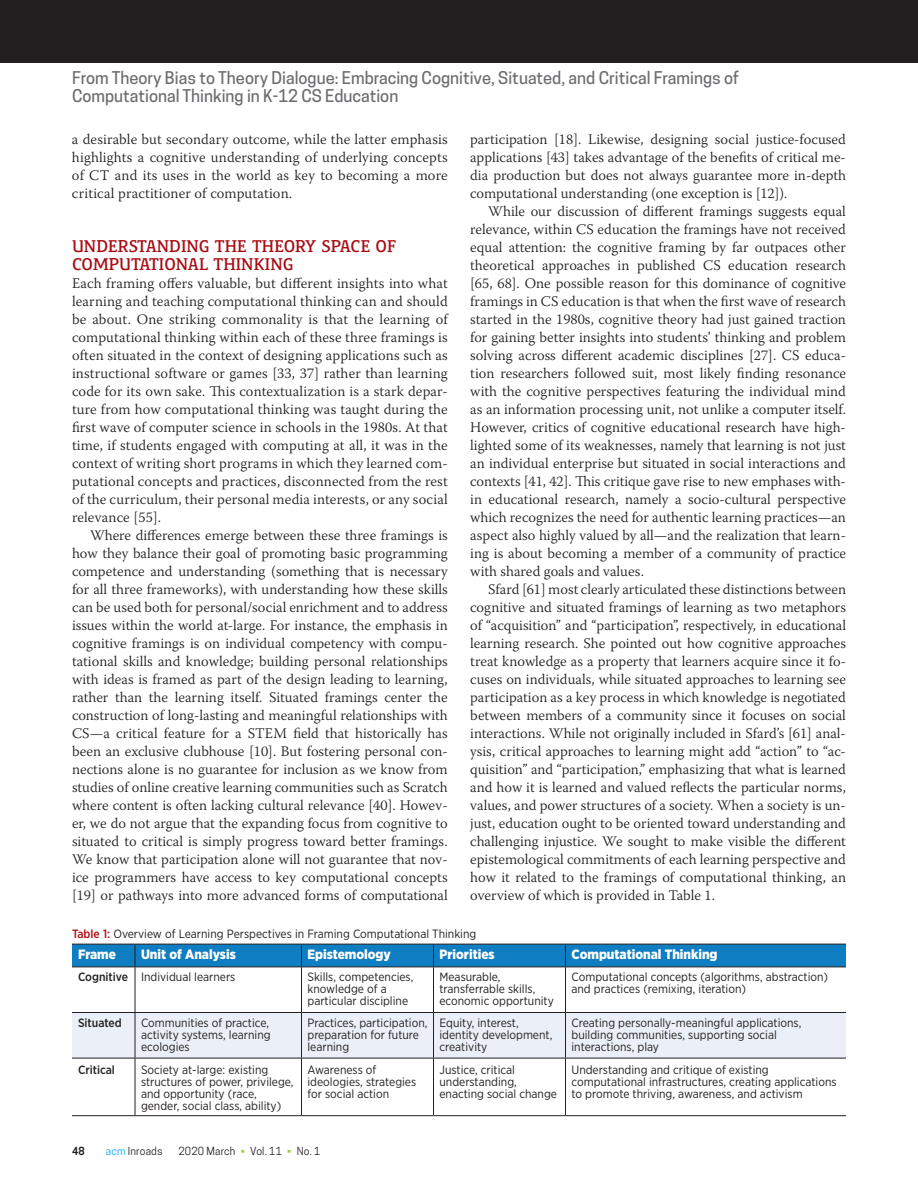
<style>
.page{position:relative;width:918px;height:1188px;background:#fff}
.page>*{position:absolute;margin:0;border:0;box-sizing:border-box;transform-origin:0 0}
.t1{font:500 16.5px/18px "Cooper Hewitt";color:#6c6d70}
.t2{font:600 16.5px/18px "Precious Serif";color:#a90b12}
.t3{font:300 14.7px/18px "Warnock Pro";color:#231f20;text-align:justify}
.t4{font:900 13.5px "Gotham Narrow";color:#fff}
.t5{font:12px/12px "Gotham Narrow";color:#231f20}
.t6{font:500 12px "Gotham Narrow";color:#231f20}
.t7{font:10.5px "Cooper Hewitt";letter-spacing:.02em;color:#231f20}
.t8{font:600 10.5px "Cooper Hewitt";color:#231f20}
.s1{font-weight:500;color:#b00d15}
.s2{font-weight:500}
.s3{color:#00aeef}
.s4{color:#9ccb3b}
</style>
<div class="page">
<div style="left:0;top:0;width:918px;height:63px;background:#231f20"></div>
<div style="left:72px;top:1013px;width:774px;height:45px;background:#ebf0f8"></div>
<svg style="left:72px;top:944px;width:774px;height:23px;background:#0f78b8"></svg>
<hr style="left:72px;top:967px;width:63px;height:1px;background:#231f20">
<hr style="left:135px;top:967px;width:167px;height:1px;background:#231f20">
<hr style="left:135px;top:967px;width:1px;height:45px;background:#231f20">
<hr style="left:302px;top:967px;width:132px;height:1px;background:#231f20">
<hr style="left:301px;top:967px;width:1px;height:45px;background:#231f20">
<hr style="left:434px;top:967px;width:132px;height:1px;background:#231f20">
<hr style="left:433px;top:967px;width:1px;height:45px;background:#231f20">
<hr style="left:566px;top:967px;width:280px;height:1px;background:#231f20">
<hr style="left:565px;top:967px;width:1px;height:45px;background:#231f20">
<hr style="left:72px;top:1012px;width:63px;height:1px;background:#231f20">
<hr style="left:135px;top:1012px;width:167px;height:1px;background:#231f20">
<hr style="left:135px;top:1013px;width:1px;height:45px;background:#231f20">
<hr style="left:302px;top:1012px;width:132px;height:1px;background:#231f20">
<hr style="left:301px;top:1013px;width:1px;height:45px;background:#231f20">
<hr style="left:434px;top:1012px;width:132px;height:1px;background:#231f20">
<hr style="left:433px;top:1013px;width:1px;height:45px;background:#231f20">
<hr style="left:566px;top:1012px;width:280px;height:1px;background:#231f20">
<hr style="left:565px;top:1013px;width:1px;height:45px;background:#231f20">
<hr style="left:72px;top:1058px;width:63px;height:1px;background:#231f20">
<hr style="left:135px;top:1058px;width:167px;height:1px;background:#231f20">
<hr style="left:135px;top:1058px;width:1px;height:57px;background:#231f20">
<hr style="left:302px;top:1058px;width:132px;height:1px;background:#231f20">
<hr style="left:301px;top:1058px;width:1px;height:57px;background:#231f20">
<hr style="left:434px;top:1058px;width:132px;height:1px;background:#231f20">
<hr style="left:433px;top:1058px;width:1px;height:57px;background:#231f20">
<hr style="left:566px;top:1058px;width:280px;height:1px;background:#231f20">
<hr style="left:565px;top:1058px;width:1px;height:57px;background:#231f20">
<hr style="left:72px;top:1115px;width:63px;height:1px;background:#231f20">
<hr style="left:135px;top:1115px;width:167px;height:1px;background:#231f20">
<hr style="left:302px;top:1115px;width:132px;height:1px;background:#231f20">
<hr style="left:434px;top:1115px;width:132px;height:1px;background:#231f20">
<hr style="left:566px;top:1115px;width:280px;height:1px;background:#231f20">
<p class="t1" style="left:72px;top:69px;width:669px">From Theory Bias to Theory Dialogue: Embracing Cognitive, Situated, and Critical Framings of<br>Computational Thinking in K-12 CS Education</p>
<p class="t3" style="left:470px;top:130px;width:377px">participation [18]. Likewise, designing social justice-focused applications [43] takes advantage of the benefits of critical me&shy;dia production but does not always guarantee more in-depth computational understanding (one exception is [12]).</p>
<p class="t3" style="left:470px;top:202px;width:377px;text-indent:18px">While our discussion of different framings suggests equal relevance, within CS education the framings have not received equal attention: the cognitive framing by far outpaces other theoretical approaches in published CS education research [65, 68]. One possible reason for this dominance of cognitive framings in CS education is that when the first wave of research started in the 1980s, cognitive theory had just gained traction for gaining better insights into students’ thinking and problem solving across different academic disciplines [27]. CS educa&shy;tion researchers followed suit, most likely finding resonance with the cognitive perspectives featuring the individual mind as an information processing unit, not unlike a computer itself.<br>However, critics of cognitive educational research have high&shy;lighted some of its weaknesses, namely that learning is not just an individual enterprise but situated in social interactions and contexts [41, 42]. This critique gave rise to new emphases with&shy;in educational research, namely a socio-cultural perspective which recognizes the need for authentic learning practices—an aspect also highly valued by all—and the realization that learn&shy;ing is about becoming a member of a community of practice with shared goals and values.</p>
<p class="t3" style="left:470px;top:580px;width:377px;text-indent:18px">Sfard [61] most clearly articulated these distinctions between cognitive and situated framings of learning as two metaphors of “acquisition” and “participation”, respectively, in educational learning research. She pointed out how cognitive approaches treat knowledge as a property that learners acquire since it fo&shy;cuses on individuals, while situated approaches to learning see participation as a key process in which knowledge is negotiated between members of a community since it focuses on social interactions. While not originally included in Sfard’s [61] anal&shy;ysis, critical approaches to learning might add “action” to “ac&shy;quisition” and “participation,” emphasizing that what is learned and how it is learned and valued reflects the particular norms, values, and power structures of a society. When a society is un&shy;just, education ought to be oriented toward understanding and challenging injustice. We sought to make visible the different epistemological commitments of each learning perspective and how it related to the framings of computational thinking, an overview of which is provided in Table 1.</p>
<p class="t3" style="left:72px;top:130px;width:377px">a desirable but secondary outcome, while the latter emphasis highlights a cognitive understanding of underlying concepts of CT and its uses in the world as key to becoming a more critical practitioner of computation.</p>
<p class="t2" style="left:72px;top:237px;width:326px">UNDERSTANDING THE THEORY SPACE OF<br>COMPUTATIONAL THINKING</p>
<p class="t3" style="left:72px;top:274px;width:377px">Each framing offers valuable, but different insights into what learning and teaching computational thinking can and should be about. One striking commonality is that the learning of computational thinking within each of these three framings is often situated in the context of designing applications such as instructional software or games [33, 37] rather than learning code for its own sake. This contextualization is a stark depar&shy;ture from how computational thinking was taught during the first wave of computer science in schools in the 1980s. At that time, if students engaged with computing at all, it was in the context of writing short programs in which they learned com&shy;putational concepts and practices, disconnected from the rest of the curriculum, their personal media interests, or any social relevance [55].</p>
<p class="t3" style="left:72px;top:526px;width:377px;text-indent:18px">Where differences emerge between these three framings is how they balance their goal of promoting basic programming competence and understanding (something that is necessary for all three frameworks), with understanding how these skills can be used both for personal/social enrichment and to address issues within the world at-large. For instance, the emphasis in cognitive framings is on individual competency with compu&shy;tational skills and knowledge; building personal relationships with ideas is framed as part of the design leading to learning, rather than the learning itself. Situated framings center the construction of long-lasting and meaningful relationships with CS—a critical feature for a STEM field that historically has been an exclusive clubhouse [10]. But fostering personal con&shy;nections alone is no guarantee for inclusion as we know from studies of online creative learning communities such as Scratch where content is often lacking cultural relevance [40]. Howev&shy;er, we do not argue that the expanding focus from cognitive to situated to critical is simply progress toward better framings.<br>We know that participation alone will not guarantee that nov&shy;ice programmers have access to key computational concepts [19] or pathways into more advanced forms of computational</p>
<p class="t5" style="left:72px;top:928px;width:406px"><span class="s1">Table 1:</span> Overview of Learning Perspectives in Framing Computational Thinking</p>
<p class="t4" style="left:78px;top:946px;width:40px">Frame</p>
<p class="t4" style="left:141px;top:946px;width:96px">Unit of Analysis</p>
<p class="t4" style="left:308px;top:946px;width:85px">Epistemology</p>
<p class="t4" style="left:440px;top:946px;width:57px">Priorities</p>
<p class="t4" style="left:572px;top:946px;width:148px">Computational Thinking</p>
<p class="t5" style="left:78px;top:971px;width:159px"><span class="s2">Cognitive</span> Individual learners</p>
<p class="t5" style="left:308px;top:971px;width:107px">Skills, competencies, knowledge of a particular discipline</p>
<p class="t5" style="left:440px;top:971px;width:116px">Measurable, transferrable skills, economic opportunity</p>
<p class="t5" style="left:572px;top:971px;width:258px">Computational concepts (algorithms, abstraction) and practices (remixing, iteration)</p>
<p class="t6" style="left:78px;top:1015px;width:45px">Situated</p>
<p class="t5" style="left:141px;top:1016px;width:131px">Communities of practice, activity systems, learning ecologies</p>
<p class="t5" style="left:308px;top:1016px;width:121px">Practices, participation, preparation for future learning</p>
<p class="t5" style="left:440px;top:1016px;width:114px">Equity, interest, identity development, creativity</p>
<p class="t5" style="left:572px;top:1016px;width:231px">Creating personally-meaningful applications, building communities, supporting social interactions, play</p>
<p class="t6" style="left:78px;top:1062px;width:38px">Critical</p>
<p class="t5" style="left:141px;top:1063px;width:154px">Society at-large: existing structures of power, privilege, and opportunity (race, gender, social class, ability)</p>
<p class="t5" style="left:308px;top:1063px;width:110px">Awareness of ideologies, strategies for social action</p>
<p class="t5" style="left:440px;top:1063px;width:119px">Justice, critical understanding, enacting social change</p>
<p class="t5" style="left:572px;top:1063px;width:267px">Understanding and critique of existing computational infrastructures, creating applications to promote thriving, awareness, and activism</p>
<p class="t8" style="left:72px;top:1145px;width:14px">48</p>
<p class="t7" style="left:106px;top:1145px;width:58px"><span class="s3">acm</span> Inroads</p>
<p class="t7" style="left:178px;top:1145px;width:144px">2020 March <span class="s4">•</span> Vol. 11 <span class="s4">•</span> No. 1</p>
</div>
